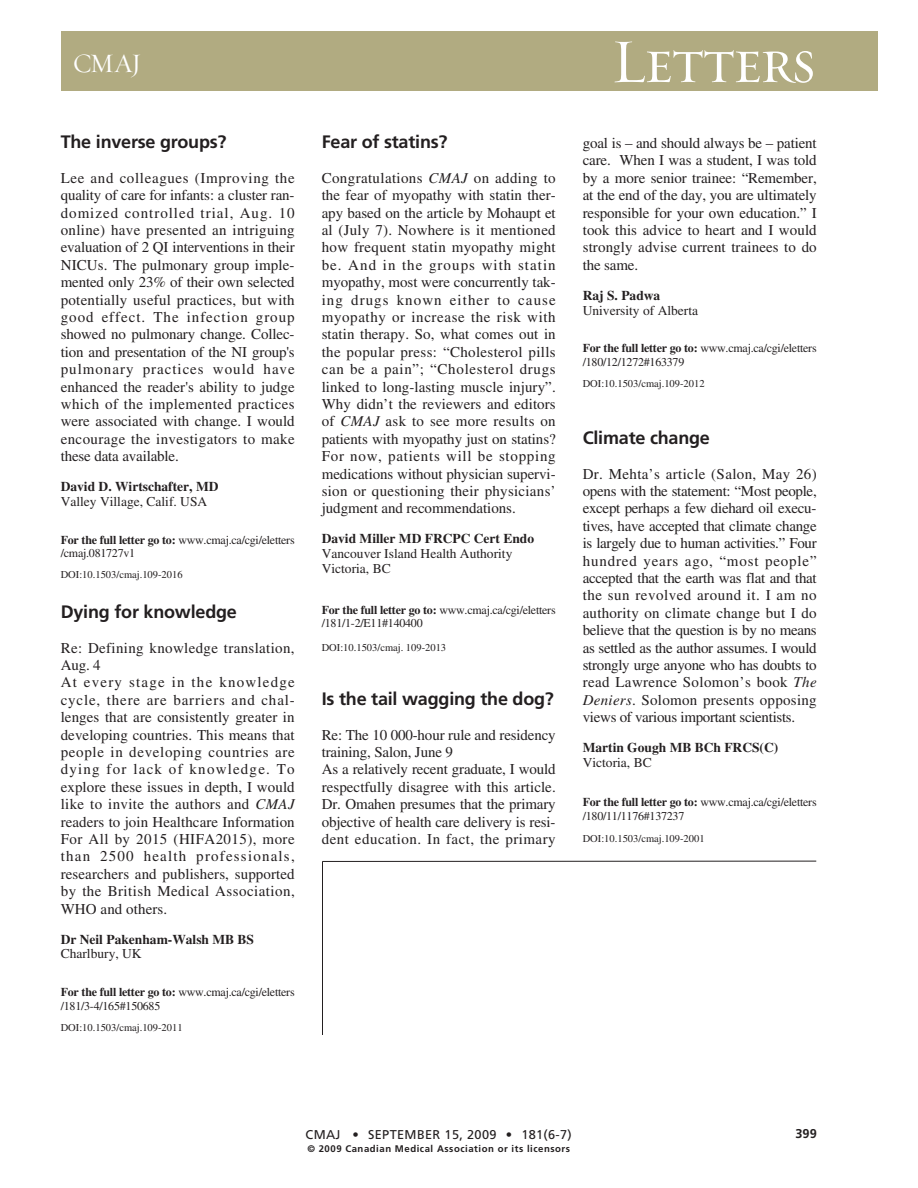
<style>
.page{position:relative;width:918px;height:1188px;background:#fff}
.page>*{position:absolute;margin:0;border:0;box-sizing:border-box;transform-origin:0 0}
.t1{font:63px "Requiem Display HTF Small Caps";letter-spacing:-.035em;color:#fff}
.t2{font:27px "Requiem Display HTF Roman";color:#fff}
.t3{font:700 18px "Frutiger";letter-spacing:-.01em;color:#231f20}
.t4{font:15px/17.4px "Times";letter-spacing:.005em;color:#231f20;text-align:justify}
.t5{font:15px/17.4px "Times";letter-spacing:.025em;color:#231f20}
.t6{font:13.5px/15px "Times";color:#231f20}
.t7{font:700 13.5px "Times";color:#231f20}
.t8{font:12.75px "Frutiger";letter-spacing:.025em;color:#231f20}
.t9{font:700 12.75px "Frutiger";color:#231f20}
.t10{font:12px/13.5px "Times";letter-spacing:-.02em;color:#231f20}
.t11{font:10.5px "Times";color:#231f20}
.t12{font:700 9.6px "Frutiger";letter-spacing:.055em;color:#231f20}
.s1{font-weight:700}
.s2{font-style:italic}
</style>
<div class="page">
<div style="left:61px;top:32px;width:817px;height:60px;background:#b1ab81"></div>
<hr style="left:322px;top:861px;width:1px;height:174px;background:#231f20">
<hr style="left:323px;top:861px;width:493px;height:1px;background:#231f20">
<h2 class="t2" style="left:73px;top:53px;width:70px">CMAJ</h2>
<p class="t3" style="left:61px;top:134px;width:167px">The inverse groups?</p>
<p class="t4" style="left:61px;top:170px;width:236px">Lee and colleagues (Improving the quality of care for infants: a cluster ran&shy;domized controlled trial, Aug. 10 online) have presented an intriguing evaluation of 2 QI interventions in their NICUs. The pulmonary group imple&shy;mented only 23% of their own selected potentially useful practices, but with good effect. The infection group showed no pulmonary change. Collec&shy;tion and presentation of the NI group's pulmonary practices would have enhanced the reader's ability to judge which of the implemented practices were associated with change. I would encourage the investigators to make these data available.</p>
<p class="t7" style="left:61px;top:482px;width:159px">David D. Wirtschafter, MD</p>
<p class="t6" style="left:61px;top:495px;width:148px">Valley Village, Calif. USA</p>
<p class="t10" style="left:61px;top:534px;width:235px"><span class="s1">For the full letter go to:</span> www.cmaj.ca/cgi/eletters /cmaj.081727v1</p>
<p class="t11" style="left:61px;top:571px;width:123px">DOI:10.1503/cmaj.109-2016</p>
<p class="t3" style="left:61px;top:604px;width:178px">Dying for knowledge</p>
<p class="t5" style="left:61px;top:640px;width:236px">Re: Defining knowledge translation,<br>Aug. 4<br>At every stage in the knowledge cycle, there are barriers and chal&shy;lenges that are consistently greater in developing countries. This means that people in developing countries are dying for lack of knowledge. To explore these issues in depth, I would like to invite the authors and <span class="s2">CMAJ </span>readers to join Healthcare Information<br>For All by 2015 (HIFA2015), more than 2500 health professionals, researchers and publishers, supported by the British Medical Association,<br>WHO and others.</p>
<p class="t7" style="left:61px;top:934px;width:195px">Dr Neil Pakenham-Walsh MB BS</p>
<p class="t6" style="left:61px;top:948px;width:82px">Charlbury, UK</p>
<p class="t10" style="left:61px;top:986px;width:235px"><span class="s1">For the full letter go to:</span> www.cmaj.ca/cgi/eletters /181/3-4/165#150685</p>
<p class="t11" style="left:61px;top:1023px;width:123px">DOI:10.1503/cmaj.109-2011</p>
<p class="t3" style="left:322px;top:134px;width:127px">Fear of statins?</p>
<p class="t4" style="left:322px;top:170px;width:236px">Congratulations <span class="s2">CMAJ</span> on adding to the fear of myopathy with statin ther&shy;apy based on the article by Mohaupt et al (July 7). Nowhere is it mentioned how frequent statin myopathy might be. And in the groups with statin myopathy, most were concurrently tak&shy;ing drugs known either to cause myopathy or increase the risk with statin therapy. So, what comes out in the popular press: “Cholesterol pills can be a pain”; “Cholesterol drugs linked to long-lasting muscle injury”.<br>Why didn’t the reviewers and editors of <span class="s2">CMAJ</span> ask to see more results on patients with myopathy just on statins?<br>For now, patients will be stopping medications without physician supervi&shy;sion or questioning their physicians’ judgment and recommendations.</p>
<p class="t7" style="left:322px;top:534px;width:214px">David Miller MD FRCPC Cert Endo</p>
<p class="t6" style="left:322px;top:548px;width:192px">Vancouver Island Health Authority<br>Victoria, BC</p>
<p class="t10" style="left:322px;top:604px;width:235px"><span class="s1">For the full letter go to:</span> www.cmaj.ca/cgi/eletters /181/1-2/E11#140400</p>
<p class="t11" style="left:322px;top:644px;width:126px">DOI:10.1503/cmaj. 109-2013</p>
<p class="t3" style="left:322px;top:691px;width:234px">Is the tail wagging the dog?</p>
<p class="t4" style="left:322px;top:727px;width:236px;text-align:left">Re: The 10 000-hour rule and residency training, Salon, June 9<br>As a relatively recent graduate, I would respectfully disagree with this article.<br>Dr. Omahen presumes that the primary objective of health care delivery is resi&shy;dent education. In fact, the primary</p>
<h1 class="t1" style="left:611px;top:23px;width:206px">Letters</h1>
<p class="t4" style="left:583px;top:136px;width:236px">goal is – and should always be – patient care. When I was a student, I was told by a more senior trainee: “Remember, at the end of the day, you are ultimately responsible for your own education.” I took this advice to heart and I would strongly advise current trainees to do the same.</p>
<p class="t7" style="left:583px;top:290px;width:79px">Raj S. Padwa</p>
<p class="t6" style="left:583px;top:304px;width:117px">University of Alberta</p>
<p class="t10" style="left:583px;top:343px;width:235px"><span class="s1">For the full letter go to:</span> www.cmaj.ca/cgi/eletters /180/12/1272#163379</p>
<p class="t11" style="left:583px;top:379px;width:123px">DOI:10.1503/cmaj.109-2012</p>
<p class="t3" style="left:583px;top:430px;width:129px">Climate change</p>
<p class="t4" style="left:583px;top:466px;width:236px">Dr. Mehta’s article (Salon, May 26) opens with the statement: “Most people, except perhaps a few diehard oil execu&shy;tives, have accepted that climate change is largely due to human activities.” Four hundred years ago, “most people” accepted that the earth was flat and that the sun revolved around it. I am no authority on climate change but I do believe that the question is by no means as settled as the author assumes. I would strongly urge anyone who has doubts to read Lawrence Solomon’s book <span class="s2">The Deniers</span>. Solomon presents opposing views of various important scientists.</p>
<p class="t7" style="left:583px;top:743px;width:197px">Martin Gough MB BCh FRCS(C)</p>
<p class="t6" style="left:583px;top:756px;width:70px">Victoria, BC</p>
<p class="t10" style="left:583px;top:796px;width:235px"><span class="s1">For the full letter go to:</span> www.cmaj.ca/cgi/eletters /180/11/1176#137237</p>
<p class="t11" style="left:583px;top:835px;width:123px">DOI:10.1503/cmaj.109-2001</p>
<p class="t8" style="left:306px;top:1130px;width:268px">CMAJ • SEPTEMBER 15, 2009 • 181(6-7)</p>
<p class="t12" style="left:307px;top:1145px;width:264px">© 2009 Canadian Medical Association or its licensors</p>
<p class="t9" style="left:796px;top:1128px;width:23px">399</p>
</div>
